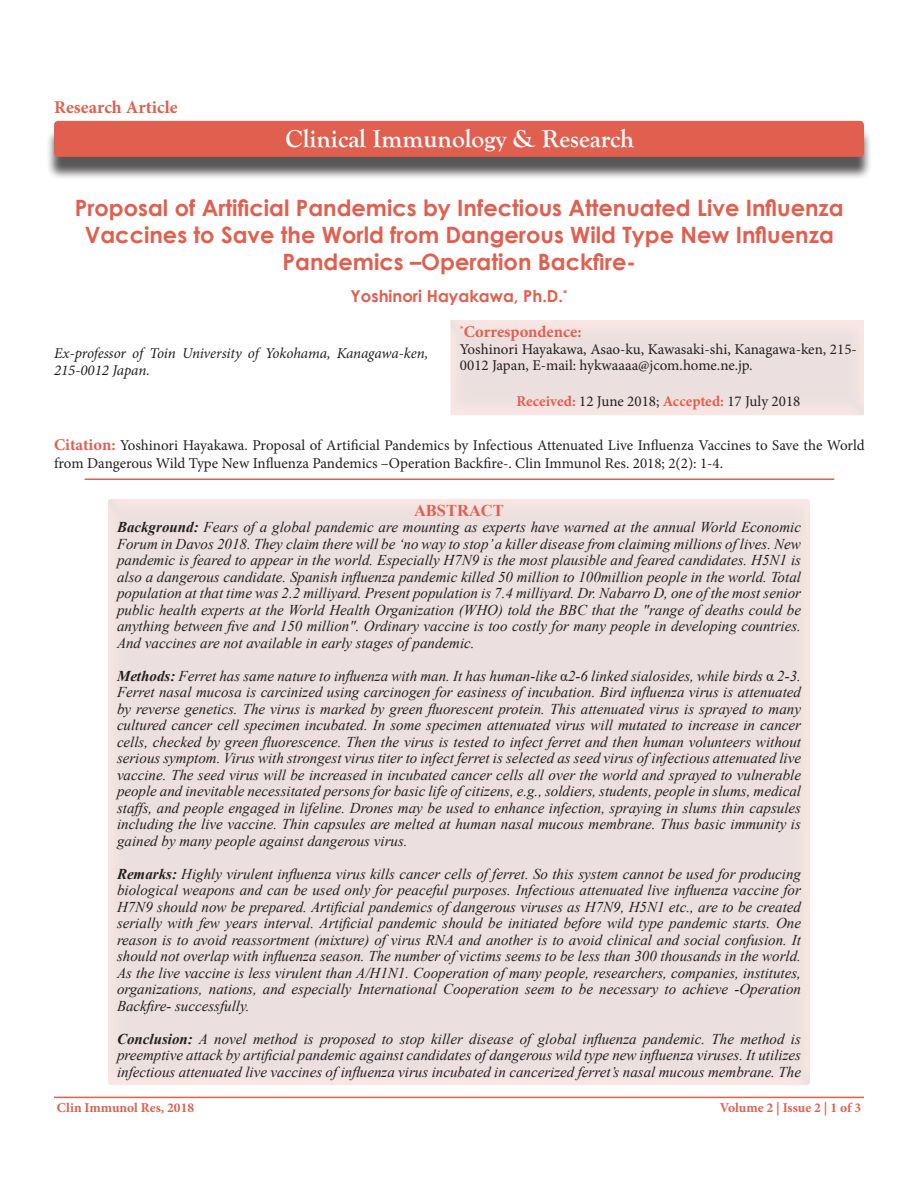
<style>
.page{position:relative;width:918px;height:1188px;background:#fff}
.page>*{position:absolute;margin:0;border:0;box-sizing:border-box;transform-origin:0 0}
.t1{font:700 25.5px "Goudy Old Style T";color:#fff}
.t2{font:700 22.5px/27px "Century Gothic";color:#e05f4f;text-align:center}
.t3{font:700 18px "Minion Pro";color:#e05f4f}
.t4{font:700 16.5px "Century Gothic";color:#e05f4f}
.t5{font:700 16.5px "Minion Pro";color:#e05f4f}
.t6{font:700 16.5px "Times New Roman";color:#e05f4f}
.t7{font:italic 15px/16.5px "Times New Roman";color:#231f20;text-align:justify}
.t8{font:15px/16.5px "Minion Pro";color:#231f20}
.t9{font:italic 15px/16.5px "Minion Pro";letter-spacing:-.01em;color:#231f20}
.t10{font:700 13.5px "Minion Pro";color:#e05f4f}
.s1{font-weight:700;color:#e05f4f}
.s2{font-weight:700;font-size:16.5px;color:#e05f4f}
.s3{font-weight:700}
.s4{font-style:normal}
</style>
<div class="page">
<hr style="left:54px;top:1097px;width:810px;height:1px;background:#e05f4f">
<div style="left:449px;top:315px;width:417px;height:102px;background:#231f20;opacity:.5"></div>
<div style="left:46px;top:128px;width:826px;height:52px;background:#231f20;opacity:.75"></div>
<div style="left:54px;top:121px;width:810px;height:36px;background:#e05f4f;border-radius:4px"></div>
<hr style="left:85px;top:478px;width:749px;height:2px;background:#e05f4f">
<div style="left:108px;top:493px;width:704px;height:594px;background:#ebe0df"></div>
<p class="t3" style="left:54px;top:95px;width:125px">Research Article</p>
<p class="t1" style="left:286px;top:124px;width:350px">Clinical Immunology &amp; Research</p>
<p class="t2" style="left:75px;top:194px;width:771px">Proposal of Artificial Pandemics by Infectious Attenuated Live Influenza<br>Vaccines to Save the World from Dangerous Wild Type New Influenza<br>Pandemics –Operation Backfire-</p>
<p class="t4" style="left:351px;top:284px;width:218px">Yoshinori Hayakawa, Ph.D.<sup>*</sup></p>
<p class="t9" style="left:54px;top:345px;width:376px">Ex-professor of Toin University of Yokohama, Kanagawa-ken,<br>215-0012 Japan.</p>
<p class="t5" style="left:460px;top:321px;width:123px"><sup>*</sup>Correspondence:</p>
<p class="t8" style="left:460px;top:341px;width:398px">Yoshinori Hayakawa, Asao-ku, Kawasaki-shi, Kanagawa-ken, 215-<br>0012 Japan, E-mail: hykwaaaa@jcom.home.ne.jp.</p>
<p class="t8" style="left:516px;top:394px;width:286px"><span class="s1">Received:</span> 12 June 2018; <span class="s1">Accepted:</span> 17 July 2018</p>
<p class="t8" style="left:54px;top:436px;width:812px;line-height:18px"><span class="s2">Citation:</span> Yoshinori Hayakawa. Proposal of Artificial Pandemics by Infectious Attenuated Live Influenza Vaccines to Save the World from Dangerous Wild Type New Influenza Pandemics –Operation Backfire-. Clin Immunol Res. 2018; 2(2): 1-4.</p>
<p class="t6" style="left:414px;top:498px;width:91px">ABSTRACT</p>
<p class="t7" style="left:117px;top:519px;width:686px"><span class="s3">Background:</span> Fears of a global pandemic are mounting as experts have warned at the annual World Economic Forum in Davos 2018. They claim there will be ‘no way to stop’ a killer disease from claiming millions of lives. New pandemic is feared to appear in the world. Especially H7N9 is the most plausible and feared candidates. H5N1 is also a dangerous candidate. Spanish influenza pandemic killed 50 million to 100million people in the world. Total population at that time was 2.2 milliyard. Present population is 7.4 milliyard. Dr. Nabarro D, one of the most senior public health experts at the World Health Organization (WHO) told the BBC that the "range of deaths could be anything between five and 150 million". Ordinary vaccine is too costly for many people in developing countries.<br>And vaccines are not available in early stages of pandemic.</p>
<p class="t7" style="left:117px;top:667px;width:686px"><span class="s3">Methods:</span> Ferret has same nature to influenza with man. It has human-like <span class="s4">α</span>2-6 linked sialosides, while birds <span class="s4">α</span> 2-3.<br>Ferret nasal mucosa is carcinized using carcinogen for easiness of incubation. Bird influenza virus is attenuated by reverse genetics. The virus is marked by green fluorescent protein. This attenuated virus is sprayed to many cultured cancer cell specimen incubated. In some specimen attenuated virus will mutated to increase in cancer cells, checked by green fluorescence. Then the virus is tested to infect ferret and then human volunteers without serious symptom. Virus with strongest virus titer to infect ferret is selected as seed virus of infectious attenuated live vaccine. The seed virus will be increased in incubated cancer cells all over the world and sprayed to vulnerable people and inevitable necessitated persons for basic life of citizens, e.g., soldiers, students, people in slums, medical staffs, and people engaged in lifeline. Drones may be used to enhance infection, spraying in slums thin capsules including the live vaccine. Thin capsules are melted at human nasal mucous membrane. Thus basic immunity is gained by many people against dangerous virus.</p>
<p class="t7" style="left:117px;top:865px;width:686px"><span class="s3">Remarks:</span> Highly virulent influenza virus kills cancer cells of ferret. So this system cannot be used for producing biological weapons and can be used only for peaceful purposes. Infectious attenuated live influenza vaccine for H7N9 should now be prepared. Artificial pandemics of dangerous viruses as H7N9, H5N1 etc., are to be created serially with few years interval. Artificial pandemic should be initiated before wild type pandemic starts. One reason is to avoid reassortment (mixture) of virus RNA and another is to avoid clinical and social confusion. It should not overlap with influenza season. The number of victims seems to be less than 300 thousands in the world.<br>As the live vaccine is less virulent than A/H1N1. Cooperation of many people, researchers, companies, institutes, organizations, nations, and especially International Cooperation seem to be necessary to achieve -Operation Backfire- successfully.</p>
<p class="t7" style="left:117px;top:1030px;width:686px"><span class="s3">Conclusion:</span> A novel method is proposed to stop killer disease of global influenza pandemic. The method is preemptive attack by artificial pandemic against candidates of dangerous wild type new influenza viruses. It utilizes infectious attenuated live vaccines of influenza virus incubated in cancerized ferret’s nasal mucous membrane. The</p>
<p class="t10" style="left:57px;top:1098px;width:139px">Clin Immunol Res, 2018</p>
<p class="t10" style="left:720px;top:1098px;width:143px">Volume 2 | Issue 2 | 1 of 3</p>
</div>
